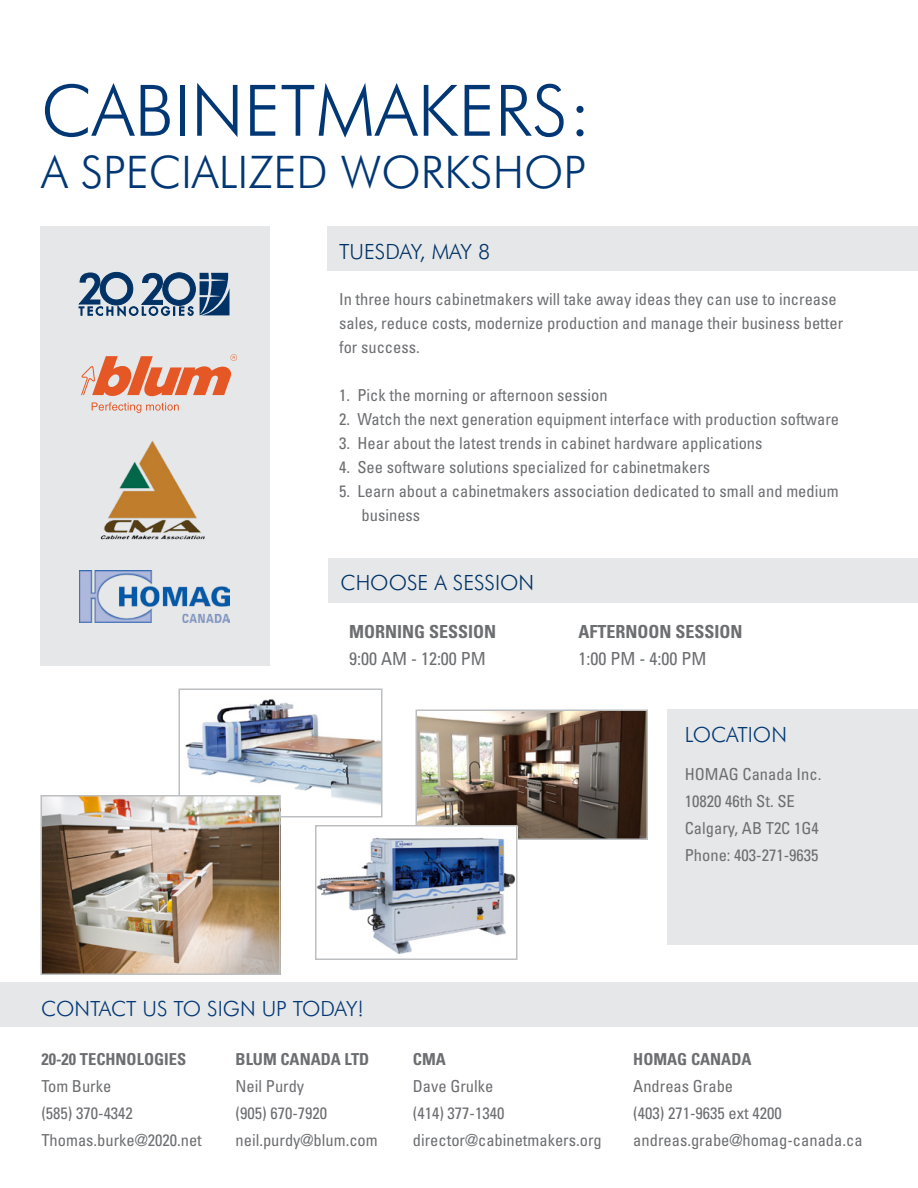
<style>
.page{position:relative;width:918px;height:1188px;background:#fff}
.page>*{position:absolute;margin:0;border:0;box-sizing:border-box;transform-origin:0 0}
.t1{font:300 71.1px "Futura BT";color:#013775}
.t2{font:300 45px "Futura BT";color:#013775}
.t3{font:300 21px "Futura BT";color:#013775}
.t4{font:300 21px "Futura BT";color:#003265}
.t5{font:700 condensed 18px "Univers";color:#6d6e71}
.t6{font:condensed 18px "Univers";color:#6d6e71}
.t7{font:condensed 16.5px/27px "Univers";color:#6d6e71}
.t8{font:700 condensed 16.5px "Univers";color:#6d6e71}
</style>
<div class="page">
<div style="left:668px;top:710px;width:250px;height:235px;background:#e6e7e8"></div>
<div style="left:327px;top:226px;width:591px;height:46px;background:#e6e7e8"></div>
<div style="left:40px;top:226px;width:230px;height:440px;background:#e6e7e8"></div>
<svg style="left:79px;top:272px;width:151px;height:44px"></svg>
<svg style="left:81px;top:354px;width:156px;height:59px"></svg>
<img style="left:80px;top:570px;width:149px;height:53px">
<img style="left:100px;top:441px;width:105px;height:99px">
<div style="left:328px;top:558px;width:590px;height:45px;background:#e6e7e8"></div>
<div style="left:0;top:982px;width:918px;height:46px;background:#e6e7e8"></div>
<img style="left:185px;top:699px;width:194px;height:113px">
<div style="left:178px;top:688px;width:204px;height:130px;border:2px solid #bcbec0"></div>
<img style="left:43px;top:798px;width:234px;height:174px">
<div style="left:40px;top:795px;width:240px;height:180px;border:2px solid #bcbec0"></div>
<img style="left:419px;top:713px;width:226px;height:124px">
<div style="left:416px;top:710px;width:232px;height:130px;border:2px solid #bcbec0"></div>
<img style="left:318px;top:828px;width:197px;height:126px">
<div style="left:315px;top:825px;width:203px;height:135px;border:2px solid #bcbec0"></div>
<h1 class="t1" style="left:41px;top:67px;width:551px">CABINETMAKERS:</h1>
<h2 class="t2" style="left:41px;top:145px;width:546px">A SPECIALIZED WORKSHOP</h2>
<p class="t4" style="left:339px;top:239px;width:153px">TUESDAY, MAY 8</p>
<p class="t7" style="left:339px;top:287px;width:506px;line-height:24px">In three hours cabinetmakers will take away ideas they can use to increase sales, reduce costs, modernize production and manage their business better for success.</p>
<p class="t7" style="left:339px;top:381px;width:270px">1. Pick the morning or afternoon session</p>
<p class="t7" style="left:339px;top:405px;width:501px">2. Watch the next generation equipment interface with production software</p>
<p class="t7" style="left:339px;top:429px;width:425px">3. Hear about the latest trends in cabinet hardware applications</p>
<p class="t7" style="left:339px;top:453px;width:373px">4. See software solutions specialized for cabinetmakers</p>
<p class="t7" style="left:362px;top:479px;width:478px;line-height:24px;text-indent:-23px">5. Learn about a cabinetmakers association dedicated to small and medium business</p>
<p class="t4" style="left:341px;top:570px;width:195px">CHOOSE A SESSION</p>
<p class="t5" style="left:349px;top:621px;width:149px">MORNING SESSION</p>
<p class="t6" style="left:349px;top:647px;width:138px">9:00 AM - 12:00 PM</p>
<p class="t5" style="left:578px;top:621px;width:166px">AFTERNOON SESSION</p>
<p class="t6" style="left:578px;top:647px;width:129px">1:00 PM - 4:00 PM</p>
<p class="t3" style="left:685px;top:722px;width:104px">LOCATION</p>
<p class="t7" style="left:685px;top:760px;width:138px">HOMAG Canada Inc.<br>10820 46th St. SE<br>Calgary, AB T2C 1G4<br>Phone: 403-271-9635</p>
<p class="t3" style="left:41px;top:996px;width:324px">CONTACT US TO SIGN UP TODAY!</p>
<p class="t8" style="left:41px;top:1049px;width:146px">20-20 TECHNOLOGIES</p>
<p class="t7" style="left:41px;top:1073px;width:162px">Tom Burke<br>(585) 370-4342<br>Thomas.burke@2020.net</p>
<p class="t8" style="left:236px;top:1049px;width:135px">BLUM CANADA LTD</p>
<p class="t7" style="left:236px;top:1072px;width:144px">Neil Purdy<br>(905) 670-7920 neil.purdy@blum.com</p>
<p class="t8" style="left:413px;top:1049px;width:34px">CMA</p>
<p class="t7" style="left:413px;top:1072px;width:190px">Dave Grulke<br>(414) 377-1340 director@cabinetmakers.org</p>
<p class="t8" style="left:633px;top:1049px;width:120px">HOMAG CANADA</p>
<p class="t7" style="left:633px;top:1072px;width:231px">Andreas Grabe<br>(403) 271-9635 ext 4200 andreas.grabe@homag-canada.ca</p>
</div>
